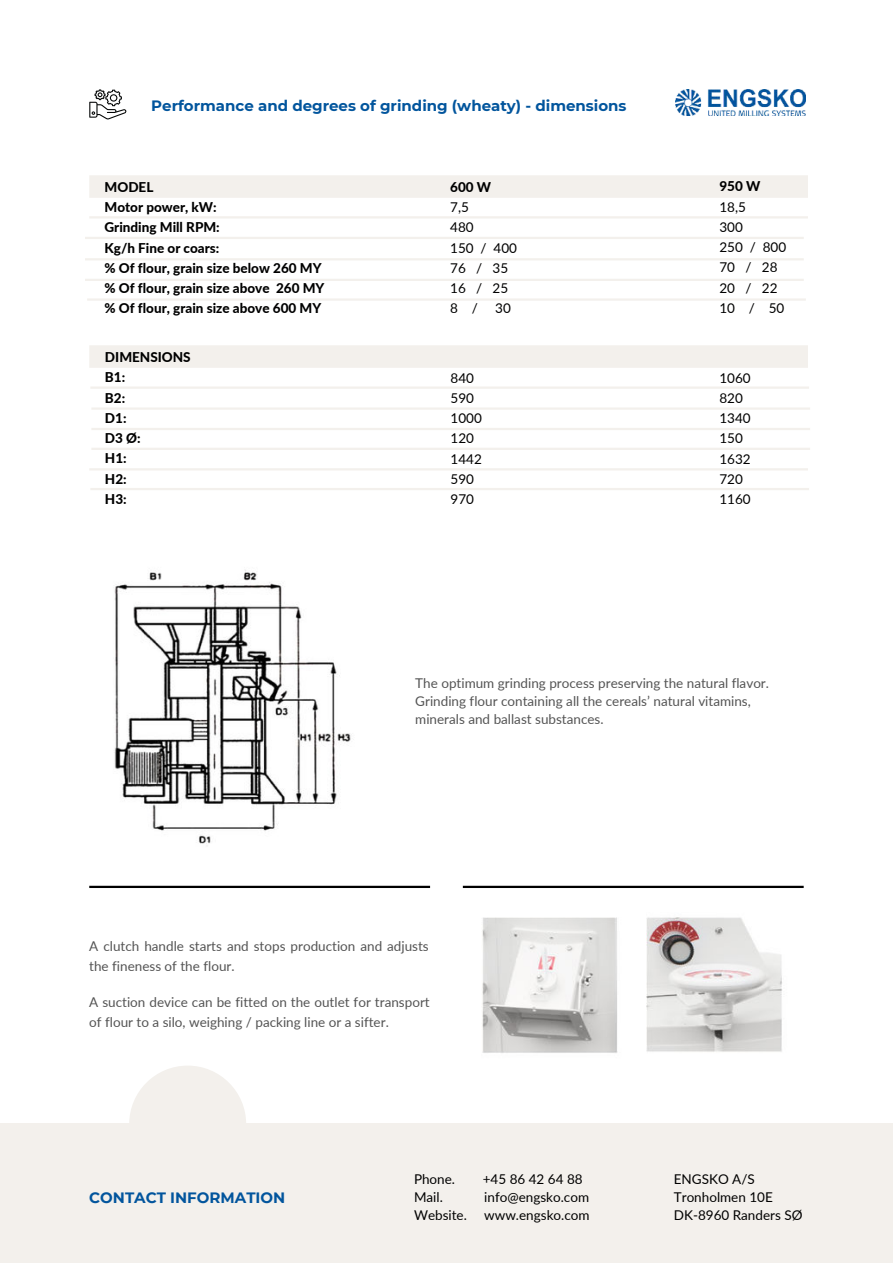
<style>
.page{position:relative;width:893px;height:1264px;background:#fff}
.page>*{position:absolute;margin:0;border:0;box-sizing:border-box;transform-origin:0 0}
.t1{font:700 15px "Montserrat";color:#02559d}
.t2{font:13.5px/20.2px "Lato";color:#545454}
.t3{font:13.5px/20.2px "Lato";color:#000}
.t4{font:800 13.5px/20.2px "Lato";color:#000}
</style>
<div class="page">
<svg style="left:89px;top:89px;width:37px;height:30px"></svg>
<div style="left:89px;top:175px;width:718px;height:23px;background:#f3f0ec"></div>
<hr style="left:89px;top:216px;width:718px;height:2px;background:#f3f0ec">
<img style="left:646px;top:917px;width:136px;height:135px">
<img style="left:482px;top:917px;width:136px;height:136px">
<hr style="left:89px;top:885px;width:341px;height:3px;background:#000">
<hr style="left:463px;top:885px;width:340px;height:3px;background:#000">
<img style="left:114px;top:570px;width:237px;height:274px">
<div style="left:89px;top:345px;width:718px;height:23px;background:#f3f0ec"></div>
<img style="left:675px;top:89px;width:130px;height:26px">
<hr style="left:85px;top:237px;width:718px;height:2px;background:#f3f0ec">
<hr style="left:85px;top:258px;width:718px;height:2px;background:#f3f0ec">
<hr style="left:85px;top:279px;width:718px;height:2px;background:#f3f0ec">
<hr style="left:87px;top:298px;width:718px;height:3px;background:#f3f0ec">
<hr style="left:90px;top:386px;width:719px;height:3px;background:#f3f0ec">
<hr style="left:91px;top:407px;width:719px;height:3px;background:#f3f0ec">
<hr style="left:91px;top:428px;width:719px;height:2px;background:#f3f0ec">
<hr style="left:91px;top:448px;width:719px;height:2px;background:#f3f0ec">
<hr style="left:89px;top:468px;width:718px;height:2px;background:#f3f0ec">
<hr style="left:90px;top:488px;width:719px;height:2px;background:#f3f0ec">
<div style="left:0;top:1123px;width:892px;height:139px;background:#f3f0ec"></div>
<div style="left:129px;top:1065px;width:117px;height:117px;background:#f3f0ec;border-radius:50%"></div>
<p class="t1" style="left:151px;top:94px;width:477px">Performance and degrees of grinding (wheaty) - dimensions</p>
<p class="t4" style="left:104px;top:176px;width:221px">MODEL<br>Motor power, kW:<br>Grinding Mill RPM:<br>Kg/h Fine or coars:<br>% Of flour, grain size below 260 MY % Of flour, grain size above 260 MY % Of flour, grain size above 600 MY</p>
<p class="t4" style="left:450px;top:176px;width:42px">600 W</p>
<p class="t3" style="left:450px;top:196px;width:68px">7,5<br>480<br>150 / 400<br>76 / 35<br>16 / 25<br>8 /</p>
<p class="t3" style="left:495px;top:298px;width:17px">30</p>
<p class="t4" style="left:719px;top:176px;width:42px">950 W</p>
<p class="t3" style="left:719px;top:196px;width:68px">18,5<br>300<br>250 / 800<br>70 / 28<br>20 / 22<br>10 / 50</p>
<p class="t4" style="left:105px;top:346px;width:87px">DIMENSIONS<br>B1:<br>B2:<br>D1:<br>D3 Ø:<br>H1:<br>H2:<br>H3:</p>
<p class="t3" style="left:450px;top:367px;width:33px">840<br>590<br>1000<br>120<br>1442<br>590<br>970</p>
<p class="t3" style="left:719px;top:367px;width:33px">1060<br>820<br>1340<br>150<br>1632<br>720<br>1160</p>
<p class="t2" style="left:415px;top:673px;width:355px;line-height:18px">The optimum grinding process preserving the natural flavor.<br>Grinding flour containing all the cereals’ natural vitamins, minerals and ballast substances.</p>
<p class="t2" style="left:89px;top:935px;width:341px">A clutch handle starts and stops production and adjusts the fineness of the flour.</p>
<p class="t2" style="left:89px;top:991px;width:342px">A suction device can be fitted on the outlet for transport of flour to a silo, weighing / packing line or a sifter.</p>
<p class="t1" style="left:89px;top:1186px;width:197px">CONTACT INFORMATION</p>
<p class="t3" style="left:414px;top:1168px;width:43px">Phone.</p>
<p class="t3" style="left:482px;top:1168px;width:101px">+45 86 42 64 88</p>
<p class="t3" style="left:414px;top:1186px;width:30px">Mail.</p>
<p class="t3" style="left:484px;top:1186px;width:106px">info@engsko.com</p>
<p class="t3" style="left:414px;top:1204px;width:54px">Website.</p>
<p class="t3" style="left:484px;top:1204px;width:107px">www.engsko.com</p>
<p class="t3" style="left:673px;top:1169px;width:130px;line-height:18px">ENGSKO A/S<br>Tronholmen 10E<br>DK-8960 Randers SØ</p>
</div>
